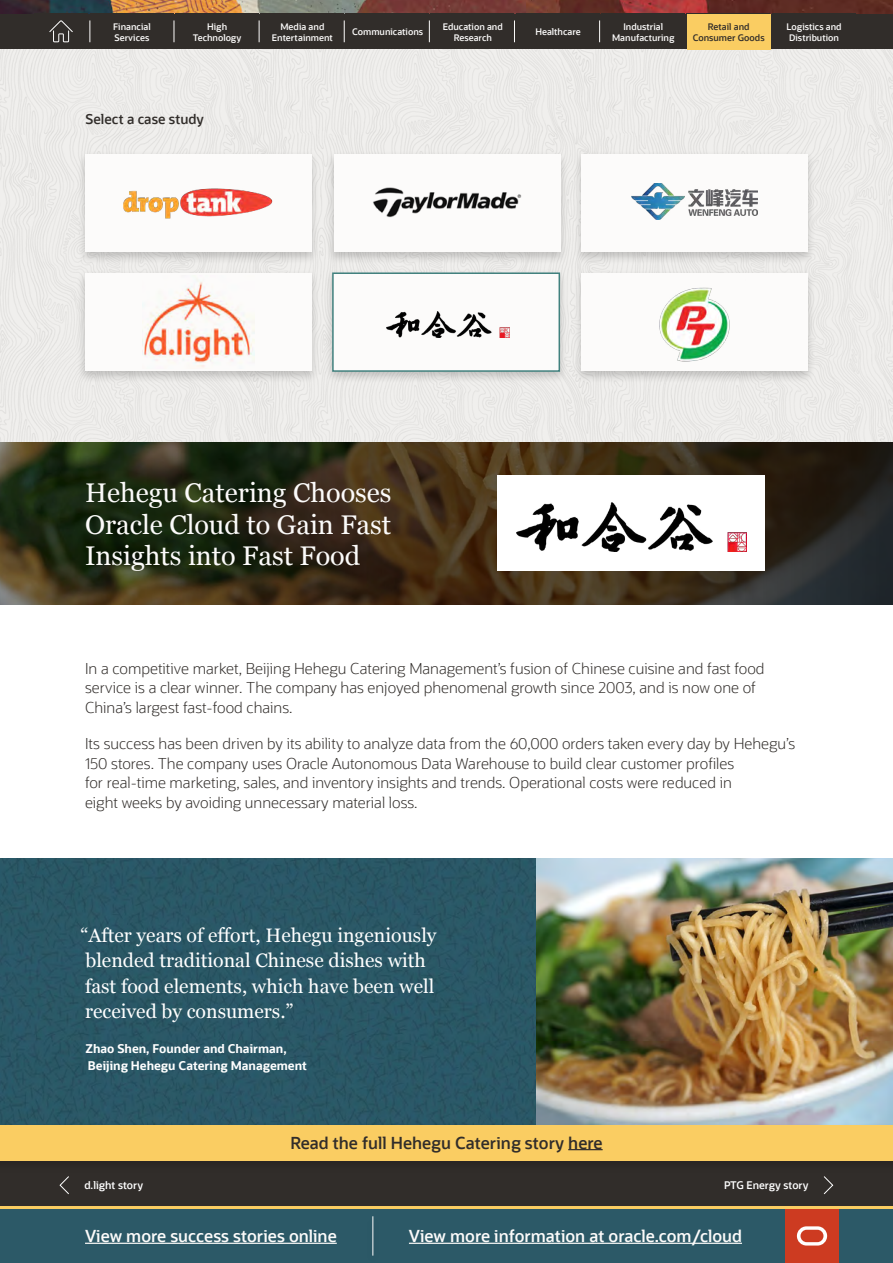
<style>
.page{position:relative;width:893px;height:1263px;background:#fff}
.page>*{position:absolute;margin:0;border:0;box-sizing:border-box;transform-origin:0 0}
.main_header{font:27px/31.5px "Georgia";color:#fcfbfa;text-align:justify}
.quote{font:19.5px/25.5px "Georgia";color:#fff}
.t1{font:600 16.5px "Oracle Sans";color:#fcfbfa}
.main_header-2{font:600 16.5px "Oracle Sans";color:#312d2a}
.body_copy{font:300 15px/19.5px "Oracle Sans";color:#312d2a}
.Small_OS_headers{font:600 13.5px "Oracle Sans";color:#312d2a}
.quote_name{font:700 12px/16.5px "Oracle Sans";color:#fff}
.main_header-3{font:600 10.5px "Oracle Sans";color:#fff}
.t2{font:600 9px/10.8px "Oracle Sans";color:#fcfbfa;text-align:center}
.t3{font:600 9px/10.8px "Oracle Sans";color:#312d2a;text-align:center}
</style>
<div class="page">
<div style="left:0;top:858px;width:537px;height:264px;background:#2a5765"></div>
<img style="left:537px;top:858px;width:356px;height:264px">
<div style="left:0;top:1161px;width:893px;height:48px;background:#312d2a"></div>
<div style="left:1px;top:49px;width:892px;height:393px;background:#ecebe9"></div>
<img style="left:0;top:442px;width:893px;height:163px">
<div style="left:497px;top:476px;width:268px;height:95px;background:#fff"></div>
<svg style="left:59px;top:1176px;width:10px;height:19px"></svg>
<div style="left:0;top:1122px;width:893px;height:51px;background:#000;opacity:.19"></div>
<div style="left:0;top:1126px;width:893px;height:35px;background:#facd62"></div>
<hr style="left:568px;top:1149px;width:35px;height:1px;background:#312d2a">
<img style="left:517px;top:503px;width:229px;height:48px">
<svg style="left:823px;top:1176px;width:11px;height:19px"></svg>
<div style="left:76px;top:269px;width:243px;height:114px;background:#000;opacity:.19"></div>
<div style="left:85px;top:273px;width:226px;height:98px;background:#fcfbfa"></div>
<img style="left:142px;top:282px;width:112px;height:85px">
<div style="left:573px;top:269px;width:243px;height:114px;background:#000;opacity:.19"></div>
<div style="left:582px;top:273px;width:226px;height:98px;background:#fcfbfa"></div>
<img style="left:659px;top:287px;width:71px;height:75px">
<div style="left:324px;top:269px;width:244px;height:115px;background:#000;opacity:.19"></div>
<div style="left:332px;top:272px;width:228px;height:100px;background:#fcfbfa;border:2px solid #41817e"></div>
<img style="left:387px;top:312px;width:123px;height:26px">
<div style="left:573px;top:151px;width:243px;height:114px;background:#000;opacity:.19"></div>
<div style="left:582px;top:154px;width:226px;height:98px;background:#fcfbfa"></div>
<img style="left:632px;top:183px;width:126px;height:37px">
<div style="left:77px;top:151px;width:243px;height:114px;background:#000;opacity:.19"></div>
<div style="left:86px;top:154px;width:226px;height:98px;background:#fcfbfa"></div>
<img style="left:123px;top:188px;width:150px;height:31px">
<div style="left:325px;top:151px;width:243px;height:114px;background:#000;opacity:.19"></div>
<div style="left:334px;top:154px;width:226px;height:98px;background:#fcfbfa"></div>
<img style="left:373px;top:187px;width:149px;height:31px">
<div style="left:0;top:1209px;width:893px;height:54px;background:#2c5967"></div>
<hr style="left:85px;top:1243px;width:252px;height:1px;background:#fcfbfa">
<hr style="left:409px;top:1243px;width:333px;height:1px;background:#fcfbfa">
<div style="left:364px;top:1213px;width:17px;height:50px;background:#000;opacity:.19"></div>
<hr style="left:372px;top:1216px;width:1px;height:39px;background:#fcfbfa">
<div style="left:0;top:14px;width:893px;height:35px;background:#312d2a"></div>
<img style="left:0;top:0;width:893px;height:14px">
<div style="left:785px;top:1209px;width:54px;height:54px;background:#cd3b21"></div>
<svg style="left:797px;top:1226px;width:30px;height:19px"></svg>
<hr style="left:0;top:1206px;width:893px;height:3px;background:#facd62">
<svg style="left:49px;top:20px;width:24px;height:23px"></svg>
<svg style="left:429px;top:20px;width:1px;height:22px"></svg>
<svg style="left:514px;top:20px;width:1px;height:22px"></svg>
<svg style="left:259px;top:20px;width:1px;height:22px"></svg>
<svg style="left:174px;top:20px;width:1px;height:22px"></svg>
<svg style="left:344px;top:20px;width:1px;height:22px"></svg>
<svg style="left:599px;top:20px;width:1px;height:22px"></svg>
<svg style="left:90px;top:20px;width:1px;height:22px"></svg>
<div style="left:687px;top:14px;width:83px;height:35px;background:#facd62"></div>
<p class="t2" style="left:113px;top:21px;width:39px;text-align:left">Financial<br>Services</p>
<p class="t2" style="left:193px;top:21px;width:50px">High<br>Technology</p>
<p class="t2" style="left:272px;top:21px;width:63px">Media and<br>Entertainment</p>
<p class="t2" style="left:352px;top:27px;width:73px">Communications</p>
<p class="t2" style="left:443px;top:21px;width:62px">Education and<br>Research</p>
<p class="t2" style="left:535px;top:27px;width:47px">Healthcare</p>
<p class="t2" style="left:612px;top:21px;width:64px">Industrial<br>Manufacturing</p>
<p class="t2" style="left:786px;top:21px;width:57px;text-align:left">Logistics and<br>Distribution</p>
<p class="t3" style="left:693px;top:21px;width:73px">Retail and<br>Consumer Goods</p>
<p class="Small_OS_headers" style="left:86px;top:111px;width:120px">Select a case study</p>
<p class="main_header" style="left:85px;top:476px;width:308px">Hehegu Catering Chooses Oracle Cloud to Gain Fast Insights into Fast Food</p>
<p class="body_copy" style="left:85px;top:659px;width:681px">In a competitive market, Beijing Hehegu Catering Management’s fusion of Chinese cuisine and fast food service is a clear winner. The company has enjoyed phenomenal growth since 2003, and is now one of<br>China’s largest fast-food chains.</p>
<p class="body_copy" style="left:85px;top:734px;width:712px">Its success has been driven by its ability to analyze data from the 60,000 orders taken every day by Hehegu’s 150 stores. The company uses Oracle Autonomous Data Warehouse to build clear customer profiles<br>for real-time marketing, sales, and inventory insights and trends. Operational costs were reduced in<br>eight weeks by avoiding unnecessary material loss.</p>
<p class="quote" style="left:80px;top:922px;width:358px">“After years of effort, Hehegu ingeniously blended traditional Chinese dishes with fast food elements, which have been well received by consumers.”</p>
<p class="quote_name" style="left:86px;top:1041px;width:223px">Zhao Shen, Founder and Chairman,<br>Beijing Hehegu Catering Management</p>
<p class="main_header-3" style="left:84px;top:1178px;width:60px">d.light story</p>
<p class="main_header-2" style="left:290px;top:1132px;width:314px">Read the full Hehegu Catering story here</p>
<p class="main_header-3" style="left:724px;top:1178px;width:86px">PTG Energy story</p>
<p class="t1" style="left:85px;top:1226px;width:253px">View more success stories online</p>
<p class="t1" style="left:409px;top:1226px;width:335px">View more information at oracle.com/cloud</p>
</div>
